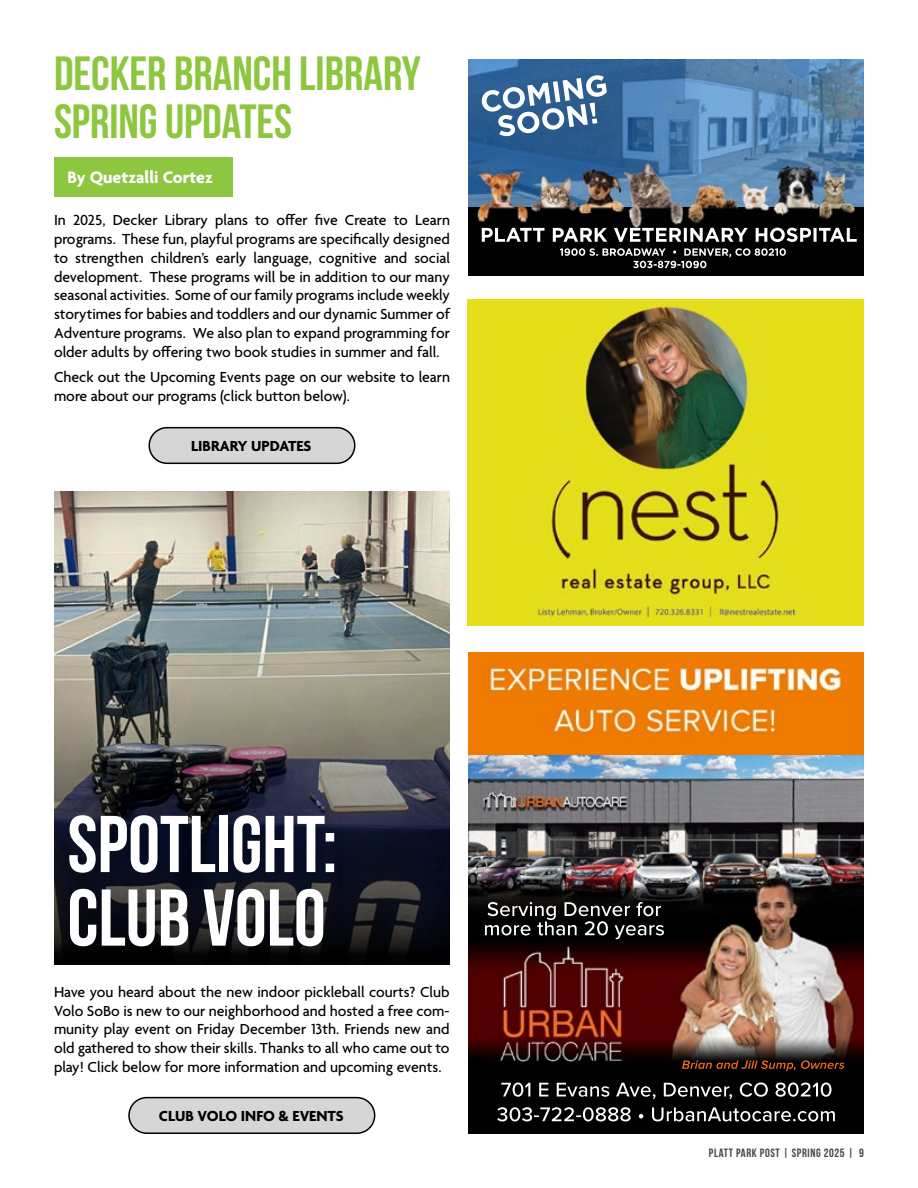
<style>
.page{position:relative;width:918px;height:1188px;background:#fff}
.page>*{position:absolute;margin:0;border:0;box-sizing:border-box;transform-origin:0 0}
.t1{font:700 80.25px/73.5px "Bebas Neue";color:#fff}
.t2{font:700 48px/48px "Bebas Neue";color:#8dc63f}
.t3{font:700 18px "Agenda";color:#fff}
.t4{font:500 15.75px/18.8px "Agenda";color:#000;text-align:justify}
.t5{font:700 15.75px "Agenda";color:#000}
.t6{font:12px "Bebas Neue";letter-spacing:.05em;color:#3e484f}
</style>
<div class="page">
<div style="left:54px;top:157px;width:178px;height:39px;background:#8dc63f"></div>
<img style="left:468px;top:299px;width:396px;height:326px">
<img style="left:468px;top:755px;width:396px;height:128px">
<img style="left:468px;top:971px;width:396px;height:33px">
<img style="left:468px;top:653px;width:396px;height:102px">
<img style="left:468px;top:883px;width:396px;height:16px">
<img style="left:468px;top:899px;width:396px;height:72px">
<img style="left:468px;top:1004px;width:396px;height:130px">
<img style="left:54px;top:491px;width:396px;height:158px">
<svg style="left:54px;top:649px;width:396px;height:316px;background:#424244"></svg>
<img style="left:468px;top:59px;width:396px;height:217px">
<div style="left:149px;top:428px;width:206px;height:35px;background:#d6d6d6;border-radius:18px"></div>
<div style="left:148px;top:427px;width:208px;height:37px;border:2px solid #000101;border-radius:18px"></div>
<div style="left:129px;top:1098px;width:246px;height:35px;background:#d6d6d6;border-radius:18px"></div>
<div style="left:128px;top:1097px;width:247px;height:37px;border:2px solid #000101;border-radius:18px"></div>
<h2 class="t2" style="left:54px;top:49px;width:368px">DECKER BRANCH LIBRARY<br>SPRING UPDATES</h2>
<p class="t3" style="left:68px;top:168px;width:147px">By Quetzalli Cortez</p>
<p class="t4" style="left:54px;top:212px;width:398px">In 2025, Decker Library plans to offer five Create to Learn programs. These fun, playful programs are specifically designed to strengthen children’s early language, cognitive and social development. These programs will be in addition to our many seasonal activities. Some of our family programs include weekly storytimes for babies and toddlers and our dynamic Summer of Adventure programs. We also plan to expand programming for older adults by offering two book studies in summer and fall.</p>
<p class="t4" style="left:54px;top:369px;width:398px">Check out the Upcoming Events page on our website to learn more about our programs (click button below).</p>
<p class="t5" style="left:191px;top:438px;width:122px">LIBRARY UPDATES</p>
<h1 class="t1" style="left:68px;top:807px;width:271px">SPOTLIGHT:<br>CLUB VOLO</h1>
<p class="t4" style="left:54px;top:983px;width:397px">Have you heard about the new indoor pickleball courts? Club Volo SoBo is new to our neighborhood and hosted a free com&shy;munity play event on Friday December 13th. Friends new and old gathered to show their skills. Thanks to all who came out to play! Click below for more information and upcoming events.</p>
<p class="t5" style="left:159px;top:1108px;width:186px">CLUB VOLO INFO &amp; EVENTS</p>
<p class="t6" style="left:709px;top:1146px;width:157px">PLATT PARK POST | SPRING 2025 | 9</p>
</div>
